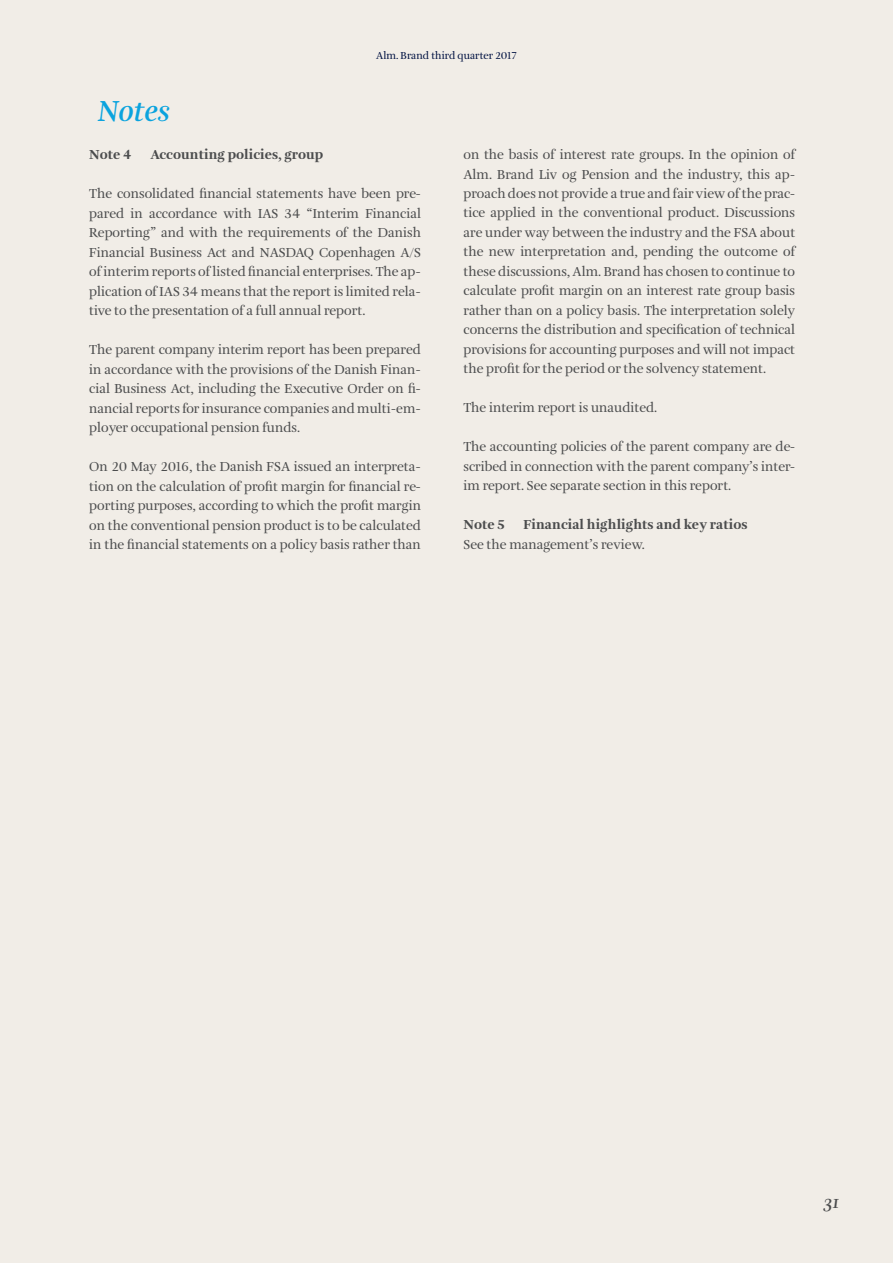
<style>
.page{position:relative;width:893px;height:1263px;background:#f1ede7}
.page>*{position:absolute;margin:0;border:0;box-sizing:border-box;transform-origin:0 0}
.t1{font:italic 600 30px "Amalia Pro";color:#0aa3de}
.t2{font:italic 600 18px "Amalia Pro";color:#4b4c4d}
.t3{font:13.5px/19.5px "Amalia Pro";color:#4b4c4d;text-align:justify}
.t4{font:900 13.5px "Amalia Pro";color:#4b4c4d}
.t5{font:10.5px "Amalia Pro";color:#001141}
</style>
<div class="page">
<h1 class="t1" style="left:98px;top:92px;width:73px">Notes</h1>
<p class="t5" style="left:376px;top:49px;width:142px">Alm. Brand third quarter 2017</p>
<p class="t4" style="left:89px;top:146px;width:44px">Note 4</p>
<p class="t4" style="left:150px;top:146px;width:173px">Accounting policies, group</p>
<p class="t3" style="left:89px;top:184px;width:333px">The consolidated financial statements have been pre&shy;pared in accordance with IAS 34 “Interim Financial Reporting” and with the requirements of the Danish Financial Business Act and NASDAQ Copenhagen A/S of interim reports of listed financial enterprises. The ap&shy;plication of IAS 34 means that the report is limited rela&shy;tive to the presentation of a full annual report.</p>
<p class="t3" style="left:89px;top:340px;width:333px">The parent company interim report has been prepared in accordance with the provisions of the Danish Finan&shy;cial Business Act, including the Executive Order on fi&shy;nancial reports for insurance companies and multi-em&shy;ployer occupational pension funds.</p>
<p class="t3" style="left:89px;top:457px;width:333px">On 20 May 2016, the Danish FSA issued an interpreta&shy;tion on the calculation of profit margin for financial re&shy;porting purposes, according to which the profit margin on the conventional pension product is to be calculated in the financial statements on a policy basis rather than</p>
<p class="t3" style="left:463px;top:145px;width:333px">on the basis of interest rate groups. In the opinion of Alm. Brand Liv og Pension and the industry, this ap&shy;proach does not provide a true and fair view of the prac&shy;tice applied in the conventional product. Discussions are under way between the industry and the FSA about the new interpretation and, pending the outcome of these discussions, Alm. Brand has chosen to continue to calculate profit margin on an interest rate group basis rather than on a policy basis. The interpretation solely concerns the distribution and specification of technical provisions for accounting purposes and will not impact the profit for the period or the solvency statement.</p>
<p class="t3" style="left:463px;top:399px;width:195px">The interim report is unaudited.</p>
<p class="t3" style="left:463px;top:438px;width:333px">The accounting policies of the parent company are de&shy;scribed in connection with the parent company’s inter&shy;im report. See separate section in this report.</p>
<p class="t4" style="left:463px;top:516px;width:43px">Note 5</p>
<p class="t4" style="left:524px;top:516px;width:225px">Financial highlights and key ratios</p>
<p class="t3" style="left:463px;top:535px;width:183px">See the management’s review.</p>
<h2 class="t2" style="left:823px;top:1191px;width:17px">31</h2>
</div>
